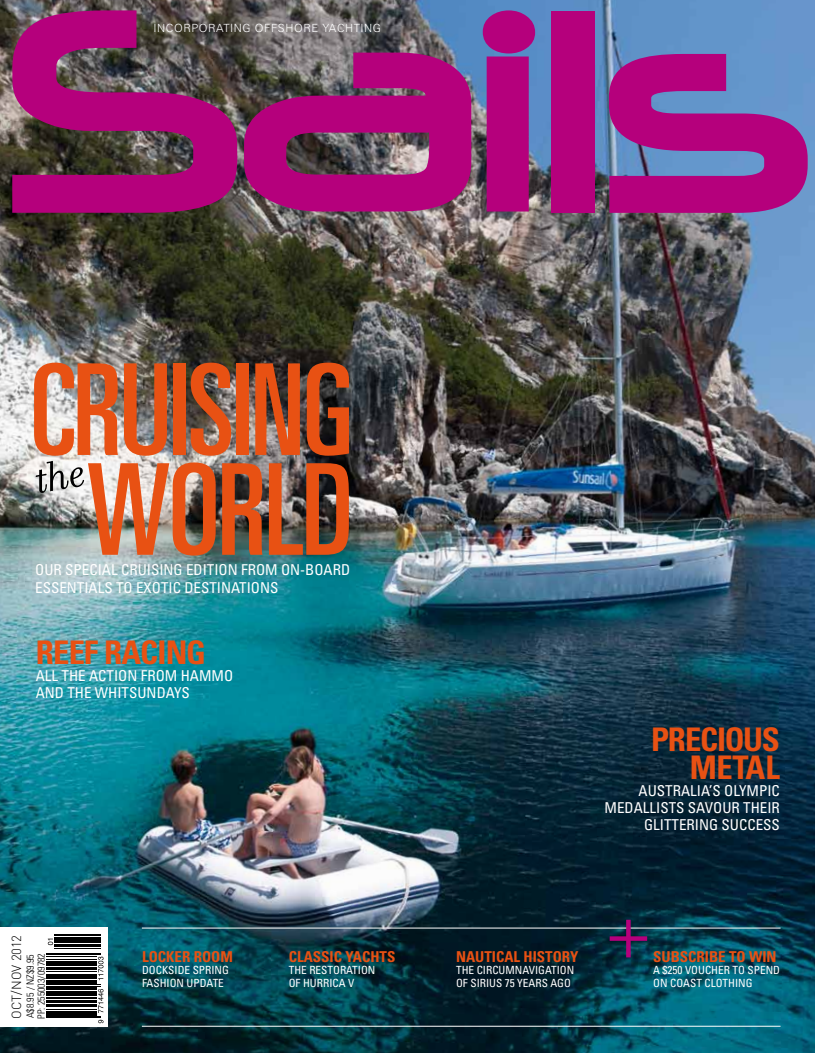
<style>
.page{position:relative;width:815px;height:1053px;background:#fff}
.page>*{position:absolute;margin:0;border:0;box-sizing:border-box;transform-origin:0 0}
.t1{font:ultra-condensed 126.75px "Univers";letter-spacing:-.02em;color:#e85113}
.t2{font:700 condensed 32.5px/27.5px "Univers";letter-spacing:-.04em;color:#e85113;text-align:center}
.t3{font:condensed 15px/16.9px "Univers";color:#fff}
.t4{font:700 condensed 15px "Univers";color:#e85113}
.t5{font:300 13.12px "DIN";letter-spacing:-.01em;color:#000}
.t6{font:condensed 11.25px/12.5px "Univers";color:#fff}
.t7{font:300 11.25px "Univers";letter-spacing:.05em;color:#fff}
.t8{font:300 condensed 10px/10.9px "Univers";color:#000}
</style>
<div class="page">
<img style="left:0;top:0;width:815px;height:1052px">
<svg style="left:12px;top:10px;width:225px;height:203px;background:#832560"></svg>
<svg style="left:244px;top:53px;width:227px;height:158px;background:#962471"></svg>
<svg style="left:483px;top:10px;width:52px;height:201px;background:#a21983"></svg>
<div style="left:551px;top:11px;width:44px;height:201px;background:#b5007c"></div>
<svg style="left:609px;top:54px;width:199px;height:159px;background:#953a9a"></svg>
<div style="left:0;top:926px;width:107px;height:100px;background:#fff"></div>
<svg style="left:46px;top:934px;width:58px;height:90px"></svg>
<hr style="left:46px;top:1017px;width:55px;height:1px;background:#000">
<hr style="left:46px;top:1015px;width:55px;height:1px;background:#000">
<hr style="left:46px;top:1013px;width:51px;height:2px;background:#000">
<hr style="left:46px;top:1011px;width:51px;height:1px;background:#000">
<hr style="left:46px;top:1009px;width:51px;height:1px;background:#000">
<hr style="left:46px;top:1006px;width:51px;height:1px;background:#000">
<hr style="left:46px;top:1004px;width:51px;height:1px;background:#000">
<hr style="left:46px;top:1001px;width:51px;height:1px;background:#000">
<hr style="left:46px;top:1000px;width:51px;height:1px;background:#000">
<hr style="left:46px;top:996px;width:51px;height:2px;background:#000">
<hr style="left:46px;top:993px;width:51px;height:2px;background:#000">
<hr style="left:46px;top:992px;width:51px;height:1px;background:#000">
<hr style="left:46px;top:990px;width:51px;height:1px;background:#000">
<hr style="left:46px;top:987px;width:51px;height:2px;background:#000">
<hr style="left:46px;top:985px;width:55px;height:1px;background:#000">
<hr style="left:46px;top:984px;width:55px;height:1px;background:#000">
<hr style="left:46px;top:982px;width:51px;height:1px;background:#000">
<hr style="left:46px;top:979px;width:51px;height:2px;background:#000">
<hr style="left:46px;top:977px;width:51px;height:2px;background:#000">
<hr style="left:46px;top:974px;width:51px;height:2px;background:#000">
<hr style="left:46px;top:973px;width:51px;height:1px;background:#000">
<hr style="left:46px;top:970px;width:51px;height:1px;background:#000">
<hr style="left:46px;top:967px;width:51px;height:2px;background:#000">
<hr style="left:46px;top:965px;width:51px;height:1px;background:#000">
<hr style="left:46px;top:962px;width:51px;height:2px;background:#000">
<hr style="left:46px;top:960px;width:51px;height:1px;background:#000">
<hr style="left:46px;top:959px;width:51px;height:1px;background:#000">
<hr style="left:46px;top:955px;width:51px;height:1px;background:#000">
<hr style="left:46px;top:954px;width:55px;height:1px;background:#000">
<hr style="left:46px;top:953px;width:55px;height:1px;background:#000">
<hr style="left:55px;top:947px;width:46px;height:1px;background:#000">
<hr style="left:55px;top:945px;width:46px;height:1px;background:#000">
<hr style="left:55px;top:944px;width:46px;height:1px;background:#000">
<hr style="left:55px;top:940px;width:46px;height:2px;background:#000">
<hr style="left:55px;top:939px;width:46px;height:1px;background:#000">
<hr style="left:55px;top:937px;width:46px;height:1px;background:#000">
<hr style="left:55px;top:934px;width:46px;height:2px;background:#000">
<svg style="left:98px;top:1019px;width:5px;height:4px"></svg>
<svg style="left:98px;top:988px;width:5px;height:24px"></svg>
<svg style="left:98px;top:956px;width:5px;height:24px"></svg>
<svg style="left:48px;top:938px;width:5px;height:7px"></svg>
<hr style="left:142px;top:1025px;width:639px;height:1px;background:#fff">
<hr style="left:142px;top:927px;width:639px;height:1px;background:#fff">
<svg style="left:610px;top:919px;width:37px;height:38px"></svg>
<svg style="left:35px;top:458px;width:51px;height:35px"></svg>
<p class="t7" style="left:154px;top:21px;width:229px">INCORPORATI NG OFFSHORE YACHTI NG</p>
<h1 class="t1" style="left:31px;top:338px;width:324px">cRUISING</h1>
<h1 class="t1" style="left:86px;top:437px;width:268px">WORLD</h1>
<p class="t3" style="left:35px;top:561px;width:10px">OUR</p>
<p class="t3" style="left:35px;top:560px;width:314px;line-height:17.5px;text-indent:30px">SPECIAL CRUISING ED ITION FROM ON-BOARD<br>ESSENTIALS TO EXOTIC D ESTINATIONS</p>
<h2 class="t2" style="left:36px;top:638px;width:172px">REEF RACING</h2>
<p class="t3" style="left:36px;top:667px;width:199px;line-height:16.2px">ALL THE ACTION FROM HAMMO<br>AND THE WHITSUNDAYS</p>
<p class="t5" style="left:9px;top:1018px;width:85px;rotate:-90deg">OCT/NOV 2012</p>
<p class="t4" style="left:142px;top:947px;width:92px">LOCKER ROOM</p>
<p class="t6" style="left:142px;top:963px;width:88px">DOCKSIDE SPRING<br>FASHION UPDATE</p>
<p class="t8" style="left:25px;top:1018px;width:67px;rotate:-90deg">A$8.95 / NZ$9.95<br>PP: 255003/09782</p>
<p class="t4" style="left:289px;top:947px;width:108px">CLASSIC YACHTS</p>
<p class="t6" style="left:289px;top:963px;width:88px">THE RESTORATION<br>OF HURRICA V</p>
<h2 class="t2" style="left:651px;top:725px;width:82px">PRECIOUS<br>METAL</h2>
<p class="t3" style="left:605px;top:782px;width:177px;text-align:right">AUSTRALIA’S O LYMPIC<br>M EDALLISTS SAVOUR THEIR<br>GLITTERING SUCCESS</p>
<p class="t4" style="left:456px;top:947px;width:124px">NAUTICAL HISTORY</p>
<p class="t6" style="left:456px;top:963px;width:120px">THE CIRCUMNAVIGATION<br>OF SIRIUS 75 YEARS AGO</p>
<p class="t4" style="left:653px;top:947px;width:125px">SUBSCRIBE TO WIN</p>
<p class="t6" style="left:653px;top:963px;width:127px">A $250 VOUCHER TO SPEND<br>ON COAST CLOTHING</p>
</div>
